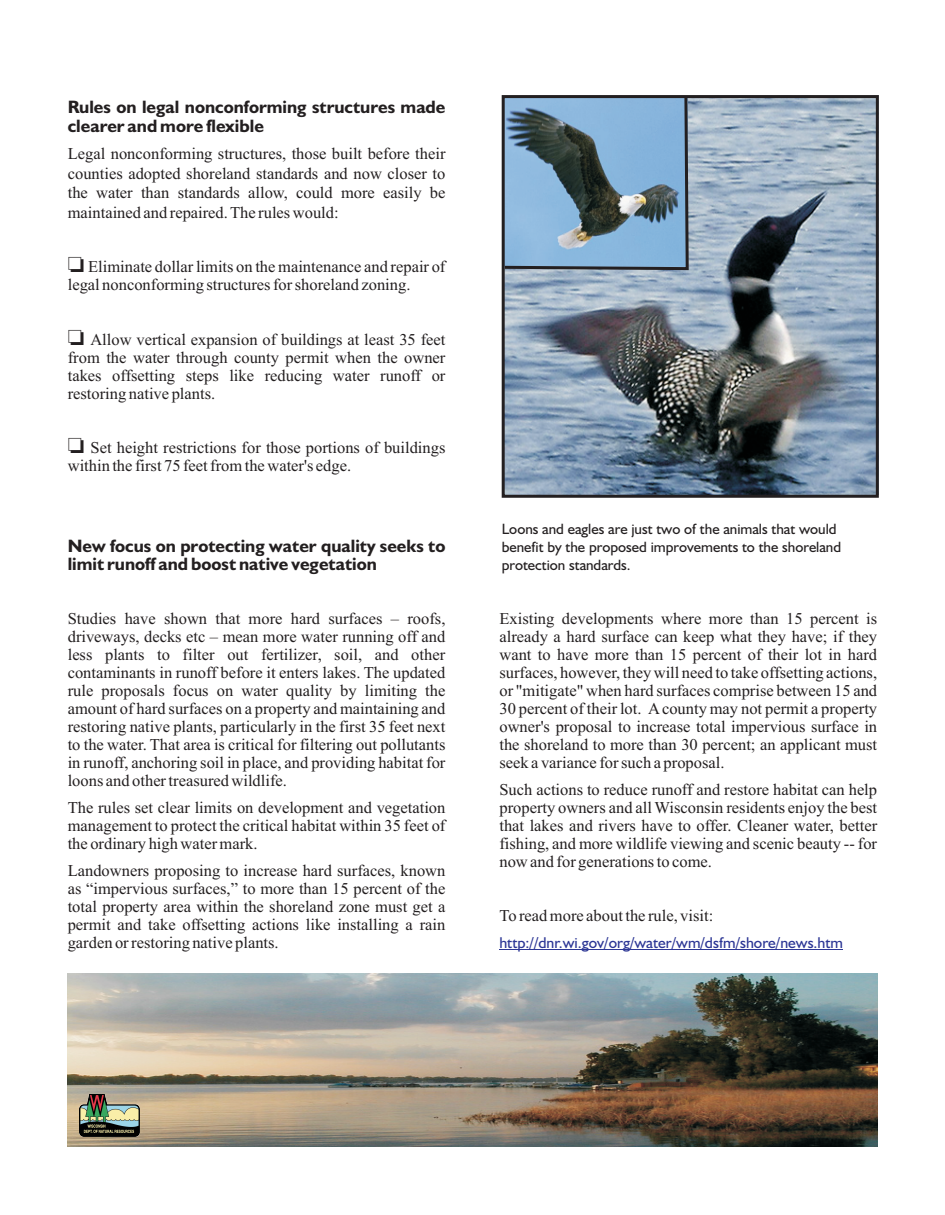
<style>
.page{position:relative;width:945px;height:1215px;background:#fff}
.page>*{position:absolute;margin:0;border:0;box-sizing:border-box;transform-origin:0 0}
.t1{font:700 18px/19.5px "Humanist 521 BT";color:#231f20}
.t2{font:16.5px/18px "Times New Roman";color:#231f20}
.t3{font:15.75px "Humanist 521 BT";color:#2c3695}
.t4{font:15px/17.9px "Humanist 521 BT";color:#231f20}
</style>
<div class="page">
<hr style="left:500px;top:949px;width:343px;height:1px;background:#2c3695">
<img style="left:68px;top:973px;width:809px;height:173px">
<img style="left:80px;top:1095px;width:59px;height:42px">
<img style="left:506px;top:99px;width:369px;height:395px">
<div style="left:502px;top:95px;width:377px;height:403px;border:3px solid #231f20"></div>
<svg style="left:502px;top:95px;width:188px;height:177px;background:#7090a9"></svg>
<p class="t1" style="left:68px;top:98px;width:379px">Rules on legal nonconforming structures made clearer and more flexible</p>
<p class="t2" style="left:68px;top:146px;width:379px;line-height:19.5px;text-align:justify">Legal nonconforming structures, those built before their counties adopted shoreland standards and now closer to the water than standards allow, could more easily be maintained and repaired. The rules would:</p>
<p class="t2" style="left:68px;top:259px;width:379px">□Eliminate dollar limits on the maintenance and repair of legal nonconforming structures for shoreland zoning.</p>
<p class="t2" style="left:68px;top:332px;width:379px;text-align:justify">□Allow vertical expansion of buildings at least 35 feet from the water through county permit when the owner takes offsetting steps like reducing water runoff or restoring native plants.</p>
<p class="t2" style="left:68px;top:440px;width:379px">□Set height restrictions for those portions of buildings within the first 75 feet from the water's edge.</p>
<p class="t4" style="left:502px;top:521px;width:341px">Loons and eagles are just two of the animals that would benefit by the proposed improvements to the shoreland protection standards.</p>
<p class="t1" style="left:68px;top:538px;width:379px;line-height:18px">New focus on protecting water quality seeks to limit runoff and boost native vegetation</p>
<p class="t2" style="left:68px;top:611px;width:379px">Studies have shown that more hard surfaces – roofs,</p>
<p class="t2" style="left:499px;top:611px;width:379px">Existing developments where more than 15 percent is</p>
<p class="t2" style="left:68px;top:629px;width:379px">driveways, decks etc – mean more water running off and</p>
<p class="t2" style="left:499px;top:629px;width:379px">already a hard surface can keep what they have; if they</p>
<p class="t2" style="left:68px;top:647px;width:379px">less plants to filter out fertilizer, soil, and other</p>
<p class="t2" style="left:499px;top:647px;width:379px">want to have more than 15 percent of their lot in hard</p>
<p class="t2" style="left:68px;top:665px;width:379px">contaminants in runoff before it enters lakes. The updated</p>
<p class="t2" style="left:499px;top:665px;width:379px">surfaces, however, they will need to take offsetting actions,</p>
<p class="t2" style="left:68px;top:683px;width:379px">rule proposals focus on water quality by limiting the</p>
<p class="t2" style="left:499px;top:683px;width:379px">or "mitigate" when hard surfaces comprise between 15 and</p>
<p class="t2" style="left:68px;top:701px;width:379px">amount of hard surfaces on a property and maintaining and</p>
<p class="t2" style="left:499px;top:701px;width:379px">30 percent of their lot. Acounty may not permit a property</p>
<p class="t2" style="left:68px;top:719px;width:379px">restoring native plants, particularly in the first 35 feet next</p>
<p class="t2" style="left:499px;top:719px;width:379px">owner's proposal to increase total impervious surface in</p>
<p class="t2" style="left:68px;top:737px;width:379px">to the water. That area is critical for filtering out pollutants</p>
<p class="t2" style="left:499px;top:737px;width:379px">the shoreland to more than 30 percent; an applicant must</p>
<p class="t2" style="left:68px;top:755px;width:379px">in runoff, anchoring soil in place, and providing habitat for</p>
<p class="t2" style="left:499px;top:755px;width:227px">seek a variance for such a proposal.</p>
<p class="t2" style="left:68px;top:773px;width:221px">loons and other treasured wildlife.</p>
<p class="t2" style="left:499px;top:782px;width:379px">Such actions to reduce runoff and restore habitat can help</p>
<p class="t2" style="left:68px;top:800px;width:379px">The rules set clear limits on development and vegetation</p>
<p class="t2" style="left:499px;top:800px;width:379px">property owners and all Wisconsin residents enjoy the best</p>
<p class="t2" style="left:68px;top:818px;width:379px">management to protect the critical habitat within 35 feet of</p>
<p class="t2" style="left:499px;top:818px;width:379px">that lakes and rivers have to offer. Cleaner water, better</p>
<p class="t2" style="left:68px;top:836px;width:191px">the ordinary high water mark.</p>
<p class="t2" style="left:499px;top:836px;width:379px">fishing, and more wildlife viewing and scenic beauty -- for now and for generations to come.</p>
<p class="t2" style="left:68px;top:863px;width:379px;text-align:justify">Landowners proposing to increase hard surfaces, known as “impervious surfaces,” to more than 15 percent of the total property area within the shoreland zone must get a</p>
<p class="t2" style="left:499px;top:908px;width:215px">To read more about the rule, visit:</p>
<p class="t2" style="left:68px;top:917px;width:379px">permit and take offsetting actions like installing a rain garden or restoring native plants.</p>
<p class="t3" style="left:499px;top:936px;width:345px">http://dnr.wi.gov/org/water/wm/dsfm/shore/news.htm</p>
</div>
